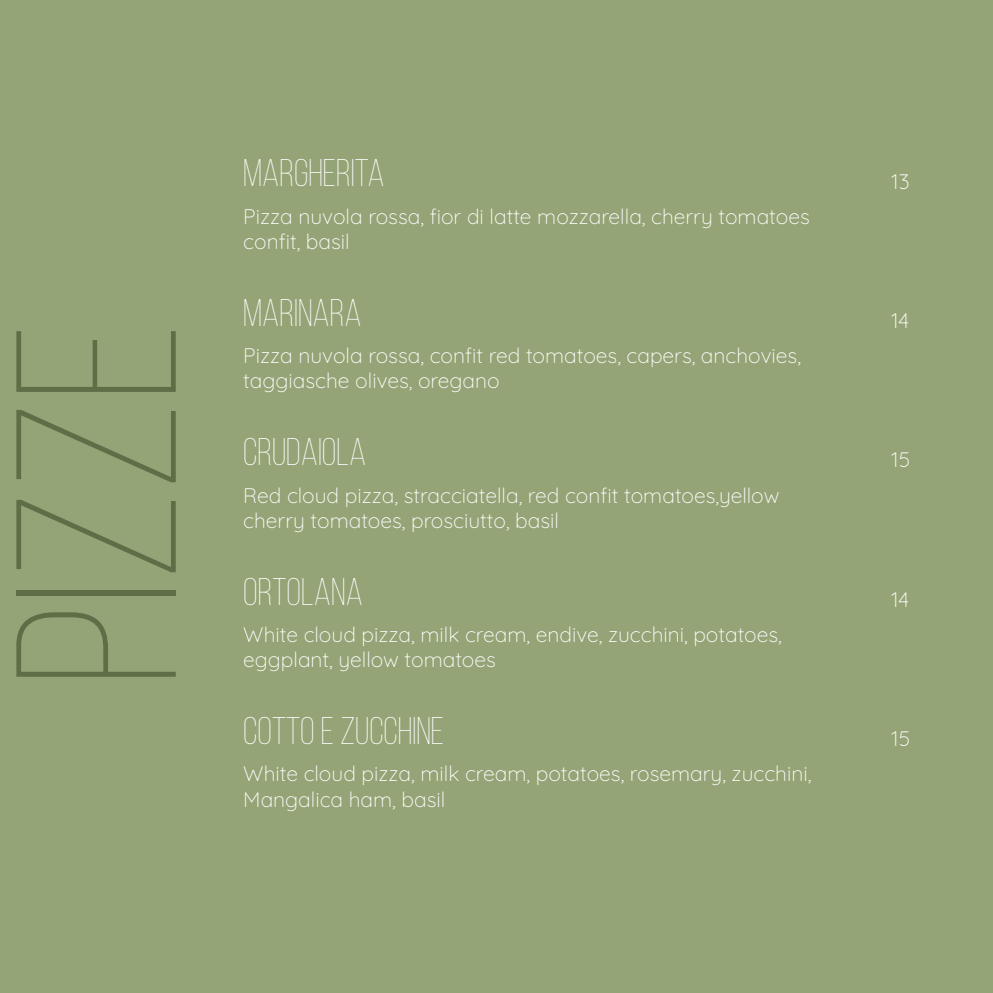
<style>
.page{position:relative;width:993px;height:993px;background:#fff}
.page>*{position:absolute;margin:0;border:0;box-sizing:border-box;transform-origin:0 0}
.t1{font:300 227.5px "Bebas Neue";color:#5e6f48}
.t2{font:300 38.5px "Bebas Neue";color:#fff}
.t3{font:300 21px/25.2px "Quicksand";color:#fff}
</style>
<div class="page">
<div style="left:0;top:0;width:992px;height:992px;background:#94a476"></div>
<h1 class="t1" style="left:-23px;top:685px;width:365px;rotate:-90deg">PIZZE</h1>
<h2 class="t2" style="left:243px;top:152px;width:143px">MARGHERITA</h2>
<p class="t3" style="left:243px;top:201px;width:568px">Pizza nuvola rossa, fior di latte mozzarella, cherry tomatoes confit, basil</p>
<h2 class="t2" style="left:243px;top:292px;width:120px">MARINARA</h2>
<p class="t3" style="left:243px;top:341px;width:559px">Pizza nuvola rossa, confit red tomatoes, capers, anchovies, taggiasche olives, oregano</p>
<h2 class="t2" style="left:243px;top:431px;width:125px">CRUDAIOLA</h2>
<p class="t3" style="left:243px;top:480px;width:537px">Red cloud pizza, stracciatella, red confit tomatoes,yellow cherry tomatoes, prosciutto, basil</p>
<h2 class="t2" style="left:243px;top:570px;width:121px">ORTOLANA</h2>
<p class="t3" style="left:243px;top:619px;width:540px">White cloud pizza, milk cream, endive, zucchini, potatoes, eggplant, yellow tomatoes</p>
<h2 class="t2" style="left:243px;top:710px;width:202px">COTTO E ZUCCHINE</h2>
<p class="t3" style="left:243px;top:759px;width:569px">White cloud pizza, milk cream, potatoes, rosemary, zucchini,<br>Mangalica ham, basil</p>
<p class="t3" style="left:890px;top:166px;width:20px">13</p>
<p class="t3" style="left:890px;top:306px;width:19px">14</p>
<p class="t3" style="left:890px;top:445px;width:20px">15</p>
<p class="t3" style="left:890px;top:584px;width:19px">14</p>
<p class="t3" style="left:890px;top:723px;width:20px">15</p>
</div>
